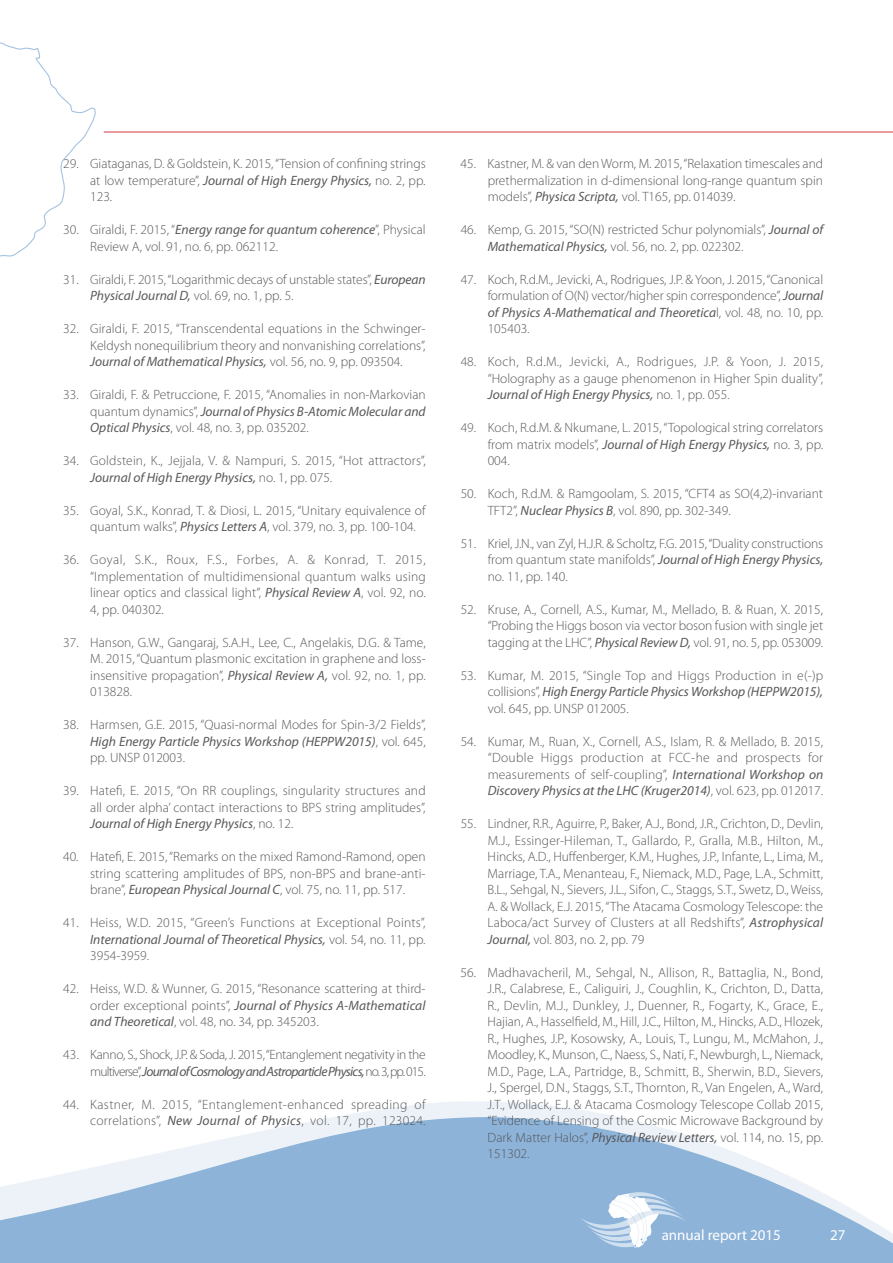
<style>
.page{position:relative;width:893px;height:1263px;background:#fff}
.page>*{position:absolute;margin:0;border:0;box-sizing:border-box;transform-origin:0 0}
.t1{font:15px "Myriad Pro";color:#fff}
.t2{font:300 13.5px/16.5px "Myriad Pro";color:#57585a;text-align:justify}
.t3{font:300 13.5px/16.5px "Myriad Pro";letter-spacing:-.025em;color:#57585a;text-align:right}
.t4{font:300 13.5px/16.5px "Myriad Pro";letter-spacing:.025em;color:#57585a;text-align:right}
.s1{font-weight:400;font-style:italic}
</style>
<div class="page">
<svg style="left:0;top:1101px;width:893px;height:162px"></svg>
<svg style="left:0;top:42px;width:96px;height:215px"></svg>
<hr style="left:104px;top:131px;width:789px;height:2px;background:#d1232a">
<svg style="left:579px;top:1191px;width:108px;height:56px"></svg>
<div style="left:655px;top:1227px;width:168px;height:36px;background:#8db3d9"></div>
<p class="t2" style="left:90px;top:156px;width:337px;text-indent:-27px">29. Giataganas, D. &amp; Goldstein, K. 2015,“Tension of confining strings at low temperature”, <span class="s1">Journal of High Energy Physics,</span> no. 2, pp.<br>123.</p>
<p class="t2" style="left:90px;top:222px;width:337px;text-indent:-27px">30. Giraldi, F. 2015, “<span class="s1">Energy range for quantum coherence</span>”, Physical<br>Review A, vol. 91, no. 6, pp. 062112.</p>
<p class="t2" style="left:90px;top:271px;width:337px;text-indent:-27px">31. Giraldi, F. 2015,“Logarithmic decays of unstable states”, <span class="s1">European<br>Physical Journal D,</span> vol. 69, no. 1, pp. 5.</p>
<p class="t2" style="left:90px;top:321px;width:337px;text-indent:-27px">32. Giraldi, F. 2015, “Transcendental equations in the Schwinger-Keldysh nonequilibrium theory and nonvanishing correlations”, <span class="s1">Journal of Mathematical Physics,</span> vol. 56, no. 9, pp. 093504.</p>
<p class="t2" style="left:90px;top:387px;width:337px;text-indent:-27px">33. Giraldi, F. &amp; Petruccione, F. 2015, “Anomalies in non-Markovian quantum dynamics”, <span class="s1">Journal of Physics B-Atomic Molecular and Optical Physics</span>, vol. 48, no. 3, pp. 035202.</p>
<p class="t2" style="left:90px;top:453px;width:337px;text-indent:-27px">34. Goldstein, K., Jejjala, V. &amp; Nampuri, S. 2015, “Hot attractors”,<br><span class="s1">Journal of High Energy Physics,</span> no. 1, pp. 075.</p>
<p class="t2" style="left:90px;top:502px;width:337px;text-indent:-27px">35. Goyal, S.K., Konrad, T. &amp; Diosi, L. 2015, “Unitary equivalence of quantum walks”, <span class="s1">Physics Letters A</span>, vol. 379, no. 3, pp. 100-104.</p>
<p class="t2" style="left:90px;top:552px;width:337px;text-indent:-27px">36. Goyal, S.K., Roux, F.S., Forbes, A. &amp; Konrad, T. 2015, “Implementation of multidimensional quantum walks using linear optics and classical light”, <span class="s1">Physical Review A</span>, vol. 92, no.<br>4, pp. 040302.</p>
<p class="t2" style="left:90px;top:634px;width:337px;text-indent:-27px">37. Hanson, G.W., Gangaraj, S.A.H., Lee, C., Angelakis, D.G. &amp; Tame, M. 2015,“Quantum plasmonic excitation in graphene and loss&shy;insensitive propagation”, <span class="s1">Physical Review A,</span> vol. 92, no. 1, pp.<br>013828.</p>
<p class="t2" style="left:90px;top:717px;width:337px;text-indent:-27px">38. Harmsen, G.E. 2015, “Quasi-normal Modes for Spin-3/2 Fields”, <span class="s1">High Energy Particle Physics Workshop (HEPPW2015)</span>, vol. 645, pp. UNSP 012003.</p>
<p class="t2" style="left:90px;top:783px;width:337px;text-indent:-27px">39. Hatefi, E. 2015, “On RR couplings, singularity structures and all order alpha’ contact interactions to BPS string amplitudes”, <span class="s1">Journal of High Energy Physics</span>, no. 12.</p>
<p class="t2" style="left:90px;top:849px;width:337px;text-indent:-27px">40. Hatefi, E. 2015,“Remarks on the mixed Ramond-Ramond, open string scattering amplitudes of BPS, non-BPS and brane-anti&shy;brane”, <span class="s1">European Physical Journal C</span>, vol. 75, no. 11, pp. 517.</p>
<p class="t2" style="left:90px;top:915px;width:337px;text-indent:-27px">41. Heiss, W.D. 2015, “Green’s Functions at Exceptional Points”, <span class="s1">International Journal of Theoretical Physics,</span> vol. 54, no. 11, pp.<br>3954-3959.</p>
<p class="t2" style="left:90px;top:981px;width:337px;text-indent:-27px">42. Heiss, W.D. &amp; Wunner, G. 2015, “Resonance scattering at third&shy;order exceptional points”, <span class="s1">Journal of Physics A-Mathematical and Theoretical</span>, vol. 48, no. 34, pp. 345203.</p>
<p class="t3" style="left:63px;top:1047px;width:364px">43. Kanno, S., Shock, J.P. &amp; Soda, J. 2015,“Entanglement negativity in the multiverse”,<span class="s1">Journal of Cosmology and Astroparticle Physics,</span> no. 3, pp. 015.</p>
<p class="t4" style="left:63px;top:1096px;width:364px">44. Kastner, M. 2015, “Entanglement-enhanced spreading of correlations”, <span class="s1">New Journal of Physics</span>, vol. 17, pp. 123024.</p>
<p class="t2" style="left:488px;top:156px;width:337px;text-indent:-27px">45. Kastner, M. &amp; van den Worm, M. 2015,“Relaxation timescales and prethermalization in d-dimensional long-range quantum spin models”, <span class="s1">Physica Scripta,</span> vol. T165, pp. 014039.</p>
<p class="t2" style="left:488px;top:222px;width:337px;text-indent:-27px">46. Kemp, G. 2015, “SO(N) restricted Schur polynomials”, <span class="s1">Journal of<br>Mathematical Physics,</span> vol. 56, no. 2, pp. 022302.</p>
<p class="t2" style="left:488px;top:271px;width:337px;text-indent:-27px">47. Koch, R.d.M., Jevicki, A., Rodrigues, J.P. &amp;Yoon, J. 2015,“Canonical formulation of O(N) vector/higher spin correspondence”, <span class="s1">Journal of Physics A-Mathematical and Theoretica</span>l, vol. 48, no. 10, pp.<br>105403.</p>
<p class="t2" style="left:488px;top:353px;width:337px;text-indent:-27px">48. Koch, R.d.M., Jevicki, A., Rodrigues, J.P. &amp; Yoon, J. 2015, “Holography as a gauge phenomenon in Higher Spin duality”, <span class="s1">Journal of High Energy Physics,</span> no. 1, pp. 055.</p>
<p class="t2" style="left:488px;top:419px;width:337px;text-indent:-27px">49. Koch, R.d.M. &amp; Nkumane, L. 2015,“Topological string correlators from matrix models”, <span class="s1">Journal of High Energy Physics,</span> no. 3, pp.<br>004.</p>
<p class="t2" style="left:488px;top:485px;width:337px;text-indent:-27px">50. Koch, R.d.M. &amp; Ramgoolam, S. 2015, “CFT4 as SO(4,2)-invariant<br>TFT2”, <span class="s1">Nuclear Physics B</span>, vol. 890, pp. 302-349.</p>
<p class="t2" style="left:488px;top:535px;width:337px;text-indent:-27px">51. Kriel, J.N., van Zyl, H.J.R. &amp; Scholtz, F.G. 2015,“Duality constructions from quantum state manifolds”, <span class="s1">Journal of High Energy Physics, </span>no. 11, pp. 140.</p>
<p class="t2" style="left:488px;top:601px;width:337px;text-indent:-27px">52. Kruse, A., Cornell, A.S., Kumar, M., Mellado, B. &amp; Ruan, X. 2015, “Probing the Higgs boson via vector boson fusion with single jet tagging at the LHC”, <span class="s1">Physical Review D,</span> vol. 91, no. 5, pp. 053009.</p>
<p class="t2" style="left:488px;top:667px;width:337px;text-indent:-27px">53. Kumar, M. 2015, “Single Top and Higgs Production in e(-)p collisions”, <span class="s1">High Energy Particle Physics Workshop (HEPPW2015), </span>vol. 645, pp. UNSP 012005.</p>
<p class="t2" style="left:488px;top:733px;width:337px;text-indent:-27px">54. Kumar, M., Ruan, X., Cornell, A.S., Islam, R. &amp; Mellado, B. 2015, “Double Higgs production at FCC-he and prospects for measurements of self-coupling”, <span class="s1">International Workshop on Discovery Physics at the LHC (Kruger2014)</span>, vol. 623, pp. 012017.</p>
<p class="t2" style="left:488px;top:815px;width:337px;text-indent:-27px">55. Lindner, R.R., Aguirre, P., Baker, A.J., Bond, J.R., Crichton, D., Devlin, M.J., Essinger-Hileman, T., Gallardo, P., Gralla, M.B., Hilton, M., Hincks, A.D., Huffenberger, K.M., Hughes, J.P., Infante, L., Lima, M., Marriage, T.A., Menanteau, F., Niemack, M.D., Page, L.A., Schmitt, B.L., Sehgal, N., Sievers, J.L., Sifon, C., Staggs, S.T., Swetz, D., Weiss, A. &amp; Wollack, E.J. 2015,“The Atacama Cosmology Telescope: the Laboca/act Survey of Clusters at all Redshifts”, <span class="s1">Astrophysical Journal,</span> vol. 803, no. 2, pp. 79</p>
<p class="t2" style="left:488px;top:964px;width:337px;text-indent:-27px">56. Madhavacheril, M., Sehgal, N., Allison, R., Battaglia, N., Bond, J.R., Calabrese, E., Caliguiri, J., Coughlin, K., Crichton, D., Datta, R., Devlin, M.J., Dunkley, J., Duenner, R., Fogarty, K., Grace, E., Hajian, A., Hasselfield, M., Hill, J.C., Hilton, M., Hincks, A.D., Hlozek, R., Hughes, J.P., Kosowsky, A., Louis, T., Lungu, M., McMahon, J., Moodley, K., Munson, C., Naess, S., Nati, F., Newburgh, L., Niemack, M.D., Page, L.A., Partridge, B., Schmitt, B., Sherwin, B.D., Sievers, J., Spergel, D.N., Staggs, S.T., Thornton, R., Van Engelen, A., Ward, J.T., Wollack, E.J. &amp; Atacama Cosmology Telescope Collab 2015, “Evidence of Lensing of the Cosmic Microwave Background by Dark Matter Halos”, <span class="s1">Physical Review Letters,</span> vol. 114, no. 15, pp.<br>151302.</p>
<p class="t1" style="left:662px;top:1226px;width:121px">annual report 2015</p>
<p class="t1" style="left:830px;top:1226px;width:17px">27</p>
</div>
